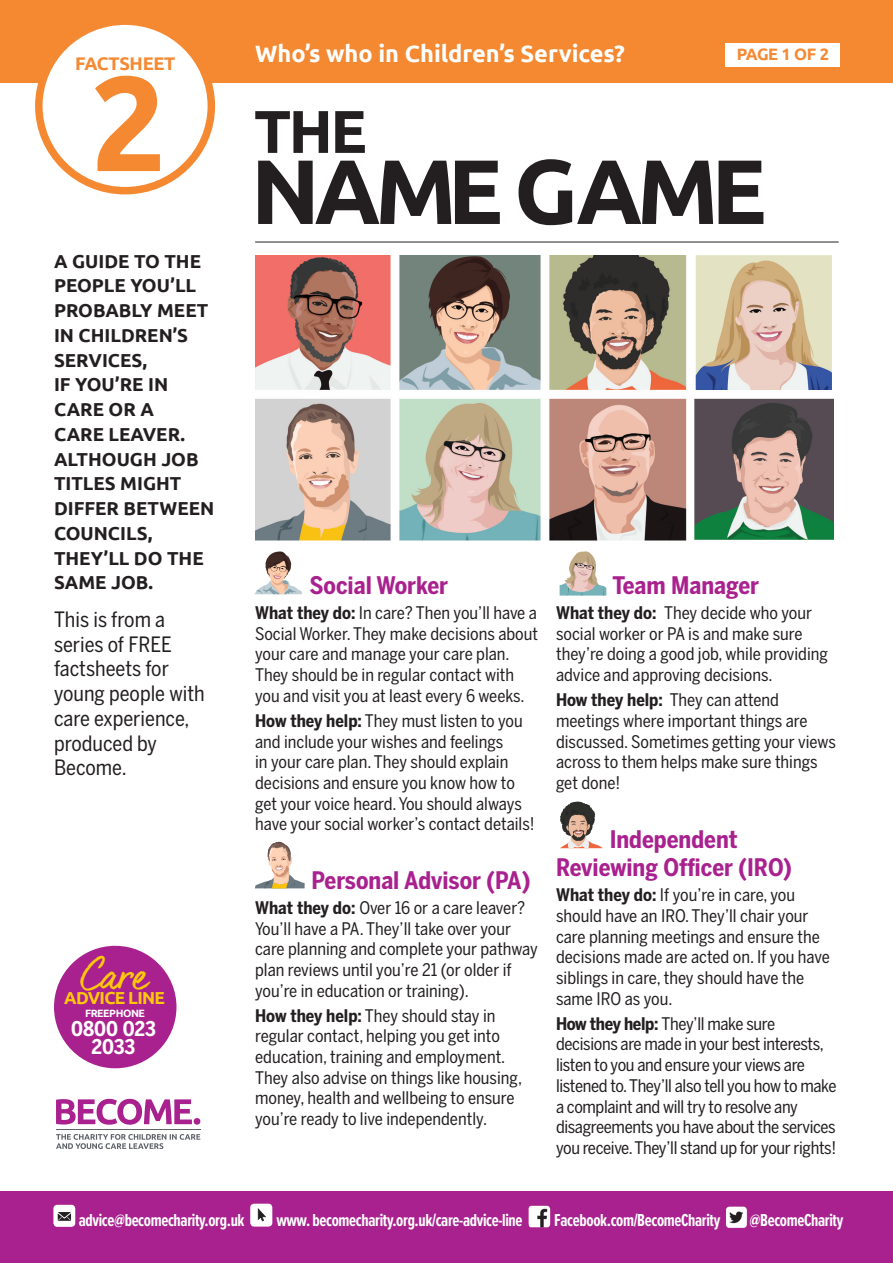
<style>
.page{position:relative;width:893px;height:1263px;background:#fff}
.page>*{position:absolute;margin:0;border:0;box-sizing:border-box;transform-origin:0 0}
.t1{font:700 134.4px "Ubuntu";color:#f58932}
.t2{font:700 91.35px "Ubuntu";letter-spacing:-.06em;color:#231f20}
.t3{font:700 60.3px "Ubuntu";color:#231f20}
.No_Spacing{font:37.5px "dear Joe 6";color:#fec80b}
.t4{font:700 24px/28.8px "Benton Sans Cond";color:#a9218e;text-align:center}
.t5{font:700 23.55px "Ubuntu";color:#fff}
.t6{font:21px/24.8px "Benton Sans Cond";color:#231f20}
.No_Spacing-2{font:700 20.1px/17.7px "Benton Sans Cond";letter-spacing:-.005em;color:#fff;text-align:center}
.t7{font:700 18.75px/24.8px "Ubuntu";color:#231f20}
.t8{font:700 18.3px "Ubuntu";letter-spacing:-.02em;color:#f58932}
.t9{font:700 18px "Proxima Nova Ex Cn";letter-spacing:-.02em;color:#fff;scale:.96 1}
.No_Spacing-3{font:700 17.4px "Ubuntu";letter-spacing:-.04em;color:#fec80b}
.t10{font:17.25px/20.7px "Benton Sans Cond";color:#231f20}
.t11{font:17.25px/20.7px "Benton Sans Cond";letter-spacing:-.02em;color:#231f20}
.t12{font:700 16.5px "Ubuntu";letter-spacing:-.035em;color:#f58932}
.No_Spacing-4{font:700 10.65px "Ubuntu";letter-spacing:-.04em;color:#fff}
.s1{font-weight:700}
</style>
<div class="page">
<div style="left:0;top:1191px;width:893px;height:72px;background:#a9218e"></div>
<div style="left:250px;top:1204px;width:22px;height:22px;background:#fff;border-radius:4px"></div>
<svg style="left:258px;top:1208px;width:8px;height:13px"></svg>
<div style="left:53px;top:1205px;width:22px;height:22px;background:#fff;border-radius:4px"></div>
<svg style="left:58px;top:1212px;width:13px;height:9px"></svg>
<img style="left:528px;top:1205px;width:22px;height:22px">
<img style="left:726px;top:1206px;width:22px;height:22px">
<div style="left:0;top:0;width:893px;height:83px;background:#f58932"></div>
<div style="left:39px;top:21px;width:172px;height:170px;background:#fff;border-radius:50%"></div>
<div style="left:35px;top:17px;width:180px;height:177px;border:8px solid #f58932;border-radius:50%"></div>
<div style="left:725px;top:43px;width:115px;height:23px;background:#fff"></div>
<img style="left:255px;top:255px;width:432px;height:285px">
<img style="left:696px;top:255px;width:135px;height:134px">
<img style="left:694px;top:398px;width:139px;height:142px">
<hr style="left:255px;top:242px;width:584px;height:1px;background:#231f20">
<svg style="left:560px;top:551px;width:46px;height:44px"></svg>
<svg style="left:560px;top:801px;width:43px;height:47px"></svg>
<svg style="left:255px;top:842px;width:50px;height:47px"></svg>
<svg style="left:255px;top:551px;width:47px;height:43px"></svg>
<svg style="left:56px;top:1134px;width:144px;height:15px"></svg>
<hr style="left:56px;top:1129px;width:144px;height:1px;background:#5f6369">
<svg style="left:56px;top:1099px;width:144px;height:26px"></svg>
<div style="left:54px;top:946px;width:122px;height:122px;background:#a9218e;border-radius:50%"></div>
<p class="t8" style="left:75px;top:52px;width:102px">FACTSHEET</p>
<p class="t1" style="left:90px;top:42px;width:78px">2</p>
<p class="t7" style="left:54px;top:248px;width:162px">A GUIDE TO THE<br>PEOPLE YOU’LL<br>PROBABLY MEET<br>IN CHILDREN’S<br>SERVICES,<br>IF YOU’RE IN<br>CARE OR A<br>CARE LEAVER.<br>ALTHOUGH JOB<br>TITLES MIGHT<br>DIFFER BETWEEN<br>COUNCILS,<br>THEY’LL DO THE<br>SAME JOB.</p>
<p class="t6" style="left:54px;top:607px;width:152px">This is from a series of FREE factsheets for young people with care experience, produced by<br>Become.</p>
<p class="No_Spacing" style="left:80px;top:953px;width:69px">Care</p>
<p class="No_Spacing-4" style="left:85px;top:1006px;width:61px">FREEPHONE</p>
<p class="No_Spacing-3" style="left:64px;top:987px;width:102px">ADVICE LINE</p>
<p class="No_Spacing-2" style="left:71px;top:1020px;width:86px">0800 023<br>2033</p>
<p class="t5" style="left:255px;top:39px;width:371px">Who’s who in Children’s Services?</p>
<p class="t3" style="left:254px;top:95px;width:114px">THE</p>
<p class="t12" style="left:737px;top:44px;width:94px">PAGE 1 OF 2</p>
<p class="t2" style="left:251px;top:136px;width:517px">NAME GAME</p>
<p class="t4" style="left:310px;top:571px;width:140px">Social Worker</p>
<p class="t10" style="left:255px;top:602px;width:284px"><span class="s1">What they do:</span> In care? Then you’ll have a Social Worker. They make decisions about your care and manage your care plan.<br>They should be in regular contact with you and visit you at least every 6 weeks.</p>
<p class="t10" style="left:255px;top:710px;width:281px"><span class="s1">How they help:</span> They must listen to you and include your wishes and feelings<br>in your care plan. They should explain decisions and ensure you know how to get your voice heard. You should always have your social worker’s contact details!</p>
<p class="t4" style="left:311px;top:866px;width:220px">Personal Advisor (PA)</p>
<p class="t10" style="left:255px;top:897px;width:284px"><span class="s1">What they do:</span> Over 16 or a care leaver?<br>You’ll have a PA. They’ll take over your care planning and complete your pathway plan reviews until you’re 21 (or older if you’re in education or training).</p>
<p class="t10" style="left:255px;top:1005px;width:268px"><span class="s1">How they help:</span> They should stay in regular contact, helping you get into education, training and employment.<br>They also advise on things like housing, money, health and wellbeing to ensure you’re ready to live independently.</p>
<p class="t4" style="left:612px;top:571px;width:148px">Team Manager</p>
<p class="t10" style="left:556px;top:602px;width:273px"><span class="s1">What they do:</span> They decide who your social worker or PA is and make sure they’re doing a good job, while providing advice and approving decisions.</p>
<p class="t10" style="left:556px;top:689px;width:281px"><span class="s1">How they help:</span> They can attend meetings where important things are discussed. Sometimes getting your views across to them helps make sure things get done!</p>
<p class="t4" style="left:556px;top:824px;width:237px">Independent<br>Reviewing Officer (IRO)</p>
<p class="t10" style="left:556px;top:884px;width:275px"><span class="s1">What they do:</span> If you’re in care, you should have an IRO. They’ll chair your care planning meetings and ensure the decisions made are acted on. If you have siblings in care, they should have the same IRO as you.</p>
<p class="t11" style="left:556px;top:1013px;width:282px"><span class="s1">How they help:</span> They’ll make sure decisions are made in your best interests, listen to you and ensure your views are listened to. They’ll also tell you how to make a complaint and will try to resolve any disagreements you have about the services you receive. They’ll stand up for your rights!</p>
<p class="t9" style="left:79px;top:1209px;width:174px">advice@becomecharity.org.uk</p>
<p class="t9" style="left:276px;top:1209px;width:258px">www. becomecharity.org.uk/care-advice-line</p>
<p class="t9" style="left:554px;top:1209px;width:174px">Facebook.com/BecomeCharity</p>
<p class="t9" style="left:750px;top:1209px;width:99px">@BecomeCharity</p>
</div>
